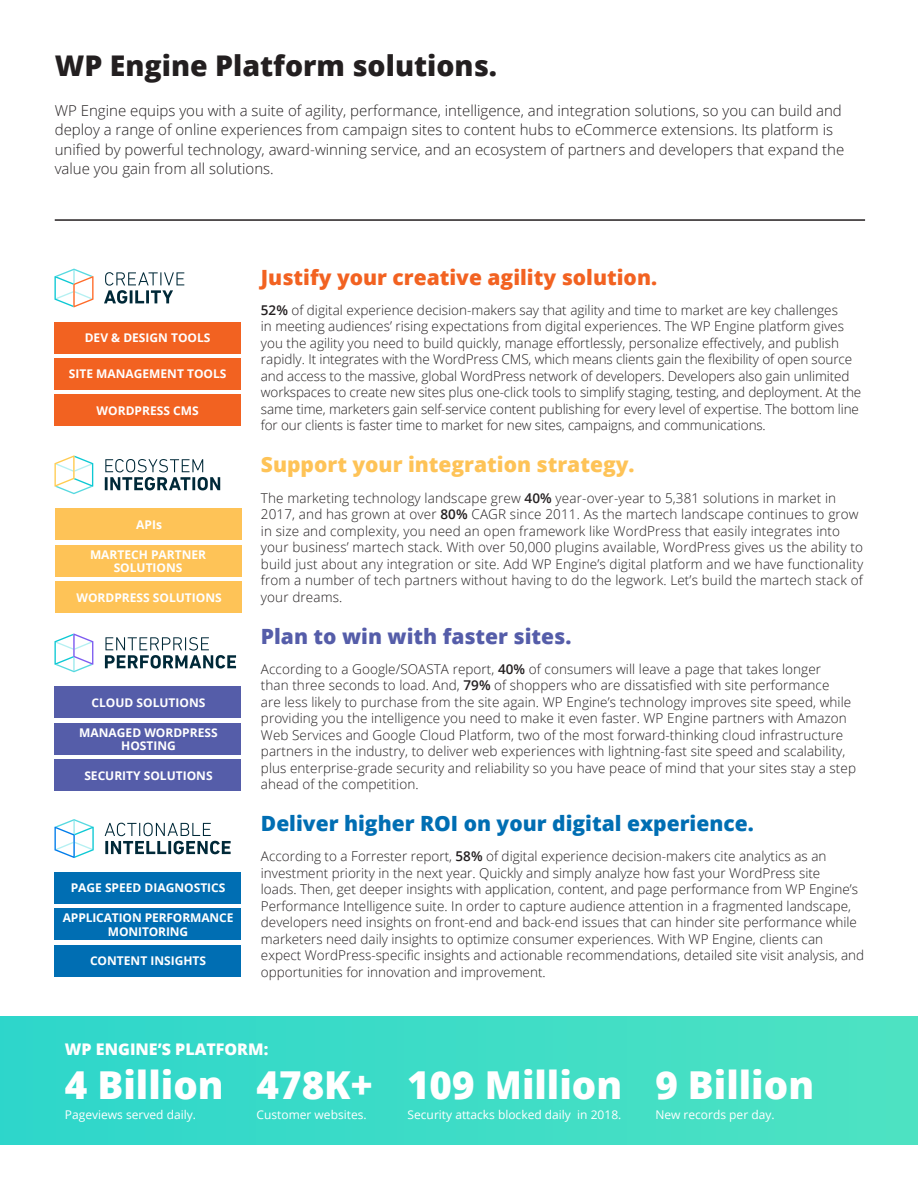
<style>
.page{position:relative;width:918px;height:1188px;background:#fff}
.page>*{position:absolute;margin:0;border:0;box-sizing:border-box;transform-origin:0 0}
.t1{font:800 38.55px "Open Sans";color:#fff}
.Headline_Level_2{font:800 28.5px "Open Sans";color:#231f20}
.t2{font:800 21px "Open Sans";color:#006eb3}
.t3{font:800 21px "Open Sans";color:#f26221}
.t4{font:800 21px "Open Sans";color:#fec357}
.t5{font:800 21px "Open Sans";color:#555da9}
.t6{font:800 16.05px "Open Sans";color:#fff}
.t7{font:300 15px/19.5px "Open Sans";color:#231f20}
.t8{font:300 13.5px/16.5px "Open Sans";color:#231f20}
.t9{font:700 12px/13.5px "Open Sans";color:#fff;text-align:center}
.t10{font:12px "Open Sans";color:#fff}
.s1{font-weight:600}
</style>
<div class="page">
<div style="left:0;top:1017px;width:918px;height:128px;background:linear-gradient(to right,#2ed6cb,#4ee2c2)"></div>
<div style="left:54px;top:872px;width:187px;height:32px;background:#006eb3"></div>
<div style="left:54px;top:909px;width:187px;height:31px;background:#006eb3"></div>
<div style="left:54px;top:945px;width:187px;height:32px;background:#006eb3"></div>
<div style="left:54px;top:687px;width:187px;height:31px;background:#555da9"></div>
<div style="left:54px;top:723px;width:187px;height:32px;background:#555da9"></div>
<div style="left:54px;top:760px;width:187px;height:31px;background:#555da9"></div>
<div style="left:55px;top:509px;width:187px;height:31px;background:#fec357"></div>
<div style="left:55px;top:545px;width:187px;height:31px;background:#fec357"></div>
<div style="left:55px;top:582px;width:187px;height:31px;background:#fec357"></div>
<svg style="left:105px;top:823px;width:126px;height:31px"></svg>
<svg style="left:54px;top:819px;width:40px;height:39px"></svg>
<svg style="left:105px;top:637px;width:131px;height:32px"></svg>
<svg style="left:54px;top:633px;width:39px;height:39px"></svg>
<svg style="left:105px;top:459px;width:115px;height:31px"></svg>
<svg style="left:54px;top:455px;width:39px;height:39px"></svg>
<div style="left:54px;top:322px;width:187px;height:31px;background:#f26221"></div>
<div style="left:54px;top:358px;width:187px;height:32px;background:#f26221"></div>
<div style="left:54px;top:395px;width:187px;height:31px;background:#f26221"></div>
<svg style="left:104px;top:272px;width:80px;height:32px"></svg>
<svg style="left:54px;top:269px;width:40px;height:38px"></svg>
<hr style="left:55px;top:219px;width:810px;height:2px;background:#231f20">
<p class="Headline_Level_2" style="left:55px;top:44px;width:444px">WP Engine Platform solutions.</p>
<p class="t7" style="left:55px;top:100px;width:791px">WP Engine equips you with a suite of agility, performance, intelligence, and integration solutions, so you can build and deploy a range of online experiences from campaign sites to content hubs to eCommerce extensions. Its platform is unified by powerful technology, award-winning service, and an ecosystem of partners and developers that expand the value you gain from all solutions.</p>
<p class="t9" style="left:85px;top:330px;width:127px">DEV &amp; DESIGN TOOLS</p>
<p class="t9" style="left:69px;top:367px;width:159px">SITE MANAGEMENT TOOLS</p>
<p class="t9" style="left:97px;top:403px;width:104px">WORDPRESS CMS</p>
<p class="t9" style="left:136px;top:517px;width:27px">APIs</p>
<p class="t9" style="left:90px;top:547px;width:118px">MARTECH PARTNER</p>
<p class="t9" style="left:114px;top:561px;width:70px">SOLUTIONS</p>
<p class="t9" style="left:76px;top:590px;width:147px">WORDPRESS SOLUTIONS</p>
<p class="t9" style="left:92px;top:695px;width:115px">CLOUD SOLUTIONS</p>
<p class="t9" style="left:79px;top:726px;width:140px">MANAGED WORDPRESS</p>
<p class="t9" style="left:121px;top:739px;width:56px">HOSTING</p>
<p class="t9" style="left:84px;top:768px;width:130px">SECURITY SOLUTIONS</p>
<p class="t9" style="left:71px;top:881px;width:156px">PAGE SPEED DIAGNOSTICS</p>
<p class="t9" style="left:63px;top:911px;width:172px">APPLICATION PERFORMANCE<br>MONITORING</p>
<p class="t9" style="left:90px;top:954px;width:118px">CONTENT INSIGHTS</p>
<p class="t3" style="left:261px;top:261px;width:398px">Justify your creative agility solution.</p>
<p class="t8" style="left:261px;top:301px;width:602px"><span class="s1">52%</span> of digital experience decision-makers say that agility and time to market are key challenges<br>in meeting audiences’ rising expectations from digital experiences. The WP Engine platform gives you the agility you need to build quickly, manage effortlessly, personalize effectively, and publish rapidly. It integrates with the WordPress CMS, which means clients gain the flexibility of open source and access to the massive, global WordPress network of developers. Developers also gain unlimited workspaces to create new sites plus one-click tools to simplify staging, testing, and deployment. At the same time, marketers gain self-service content publishing for every level of expertise. The bottom line for our clients is faster time to market for new sites, campaigns, and communications.</p>
<p class="t4" style="left:261px;top:449px;width:375px">Support your integration strategy.</p>
<p class="t8" style="left:261px;top:489px;width:604px">The marketing technology landscape grew <span class="s1">40%</span> year-over-year to 5,381 solutions in market in 2017, and has grown at over <span class="s1">80%</span> CAGR since 2011. As the martech landscape continues to grow in size and complexity, you need an open framework like WordPress that easily integrates into your business’ martech stack. With over 50,000 plugins available, WordPress gives us the ability to build just about any integration or site. Add WP Engine’s digital platform and we have functionality from a number of tech partners without having to do the legwork. Let’s build the martech stack of your dreams.</p>
<p class="t5" style="left:261px;top:620px;width:312px">Plan to win with faster sites.</p>
<p class="t8" style="left:261px;top:660px;width:597px">According to a Google/SOASTA report, <span class="s1">40%</span> of consumers will leave a page that takes longer<br>than three seconds to load. And, <span class="s1">79%</span> of shoppers who are dissatisfied with site performance<br>are less likely to purchase from the site again. WP Engine’s technology improves site speed, while providing you the intelligence you need to make it even faster. WP Engine partners with Amazon Web Services and Google Cloud Platform, two of the most forward-thinking cloud infrastructure partners in the industry, to deliver web experiences with lightning-fast site speed and scalability, plus enterprise-grade security and reliability so you have peace of mind that your sites stay a step ahead of the competition.</p>
<p class="t2" style="left:261px;top:808px;width:494px">Deliver higher ROI on your digital experience.</p>
<p class="t8" style="left:261px;top:848px;width:605px">According to a Forrester report, <span class="s1">58%</span> of digital experience decision-makers cite analytics as an investment priority in the next year. Quickly and simply analyze how fast your WordPress site<br>loads. Then, get deeper insights with application, content, and page performance from WP Engine’s Performance Intelligence suite. In order to capture audience attention in a fragmented landscape, developers need insights on front-end and back-end issues that can hinder site performance while marketers need daily insights to optimize consumer experiences. With WP Engine, clients can expect WordPress-specific insights and actionable recommendations, detailed site visit analysis, and opportunities for innovation and improvement.</p>
<p class="t6" style="left:65px;top:1037px;width:205px">WP ENGINE’S PLATFORM:</p>
<p class="t1" style="left:65px;top:1056px;width:160px">4 Billion</p>
<p class="t1" style="left:257px;top:1056px;width:117px">478K+</p>
<p class="t1" style="left:407px;top:1056px;width:217px">109 Million</p>
<p class="t1" style="left:655px;top:1056px;width:160px">9 Billion</p>
<p class="t10" style="left:65px;top:1106px;width:133px">Pageviews served daily.</p>
<p class="t10" style="left:257px;top:1106px;width:112px">Customer websites.</p>
<p class="t10" style="left:408px;top:1106px;width:215px">Security attacks blocked daily in 2018.</p>
<p class="t10" style="left:655px;top:1106px;width:121px">New records per day.</p>
</div>
